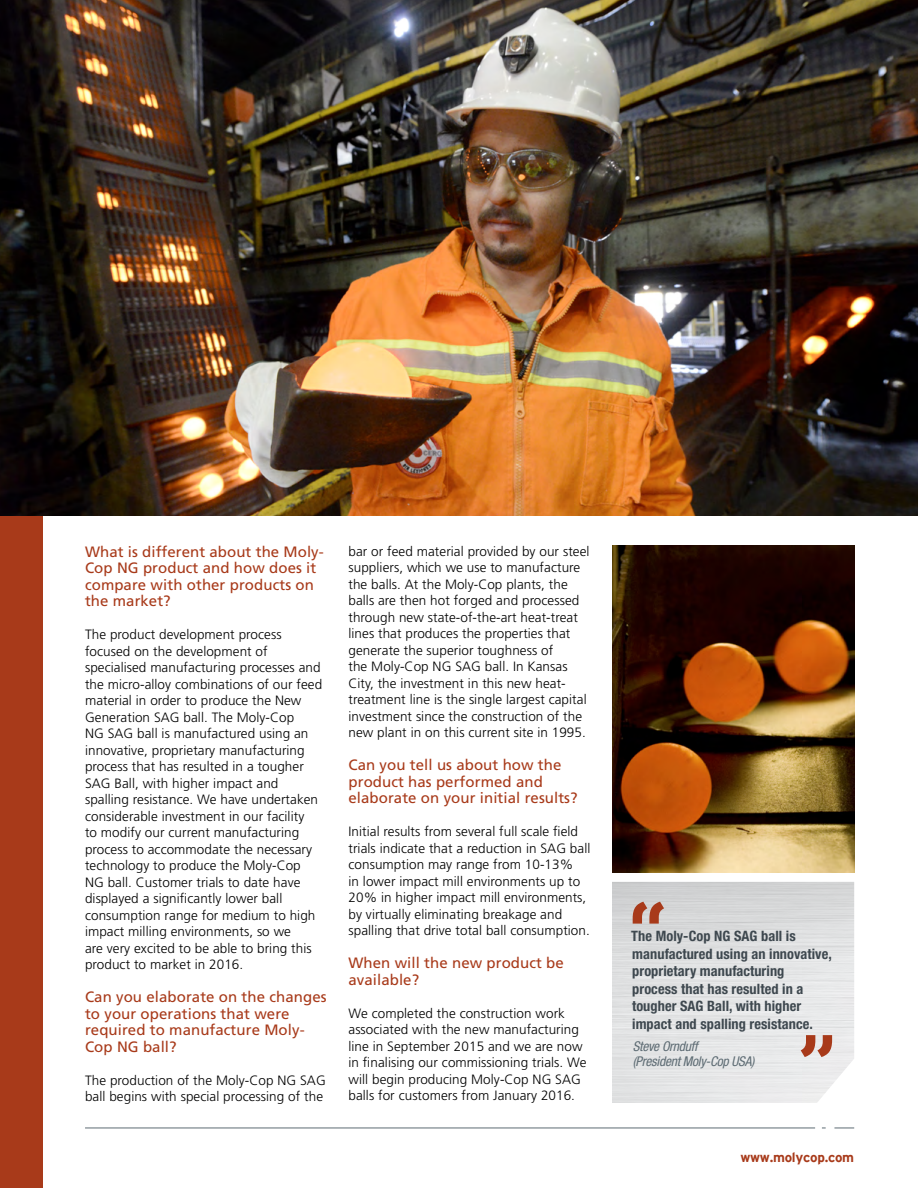
<style>
.page{position:relative;width:918px;height:1188px;background:#fff}
.page>*{position:absolute;margin:0;border:0;box-sizing:border-box;transform-origin:0 0}
.t1{font:15px/16.5px "Frutiger LT Std";letter-spacing:.005em;color:#a83a1a}
.t2{font:700 condensed 14.4px/17.5px "Helvetica Neue";letter-spacing:.005em;color:#3e484f}
.t3{font:300 13.5px/16.5px "Frutiger LT Std";letter-spacing:.005em;color:#000}
.t4{font:italic condensed 13.5px/15px "Helvetica Neue";letter-spacing:-.02em;color:#5e6c74}
.t5{font:700 13.5px "Interstate";letter-spacing:-.02em;color:#a83a1a}
</style>
<div class="page">
<div style="left:0;top:502px;width:43px;height:686px;background:#a83a1a"></div>
<img style="left:0;top:0;width:918px;height:516px">
<hr style="left:85px;top:1128px;width:730px;height:1px;background:#5e6c74">
<svg style="left:834px;top:1128px;width:20px;height:1px"></svg>
<img style="left:612px;top:546px;width:242px;height:327px">
<svg style="left:633px;top:902px;width:31px;height:22px"></svg>
<svg style="left:801px;top:1035px;width:31px;height:22px"></svg>
<p class="t1" style="left:85px;top:543px;width:240px">What is different about the Moly-<br>Cop NG product and how does it compare with other products on the market?</p>
<p class="t3" style="left:85px;top:627px;width:239px">The product development process focused on the development of specialised manufacturing processes and the micro-alloy combinations of our feed material in order to produce the New Generation SAG ball. The Moly-Cop<br>NG SAG ball is manufactured using an innovative, proprietary manufacturing process that has resulted in a tougher SAG Ball, with higher impact and spalling resistance. We have undertaken considerable investment in our facility<br>to modify our current manufacturing process to accommodate the necessary technology to produce the Moly-Cop NG ball. Customer trials to date have displayed a significantly lower ball consumption range for medium to high impact milling environments, so we<br>are very excited to be able to bring this product to market in 2016.</p>
<p class="t1" style="left:85px;top:989px;width:243px">Can you elaborate on the changes to your operations that were required to manufacture Moly-<br>Cop NG ball?</p>
<p class="t3" style="left:85px;top:1072px;width:242px">The production of the Moly-Cop NG SAG ball begins with special processing of the</p>
<p class="t3" style="left:349px;top:543px;width:243px">bar or feed material provided by our steel suppliers, which we use to manufacture the balls. At the Moly-Cop plants, the balls are then hot forged and processed through new state-of-the-art heat-treat lines that produces the properties that generate the superior toughness of<br>the Moly-Cop NG SAG ball. In Kansas City, the investment in this new heat&shy;treatment line is the single largest capital investment since the construction of the new plant in on this current site in 1995.</p>
<p class="t1" style="left:349px;top:757px;width:231px">Can you tell us about how the product has performed and elaborate on your initial results?</p>
<p class="t3" style="left:349px;top:823px;width:243px">Initial results from several full scale field trials indicate that a reduction in SAG ball consumption may range from 10-13%<br>in lower impact mill environments up to 20% in higher impact mill environments, by virtually eliminating breakage and spalling that drive total ball consumption.</p>
<p class="t1" style="left:349px;top:955px;width:217px">When will the new product be available?</p>
<p class="t3" style="left:349px;top:1005px;width:239px">We completed the construction work associated with the new manufacturing line in September 2015 and we are now in finalising our commissioning trials. We will begin producing Moly-Cop NG SAG balls for customers from January 2016.</p>
<p class="t2" style="left:631px;top:927px;width:202px">The Moly-Cop NG SAG ball is manufactured using an innovative, proprietary manufacturing process that has resulted in a tougher SAG Ball, with higher impact and spalling resistance.</p>
<p class="t4" style="left:633px;top:1039px;width:123px">Steve Ornduff<br>(President Moly-Cop USA)</p>
<p class="t5" style="left:740px;top:1150px;width:115px">www.molycop.com</p>
</div>
